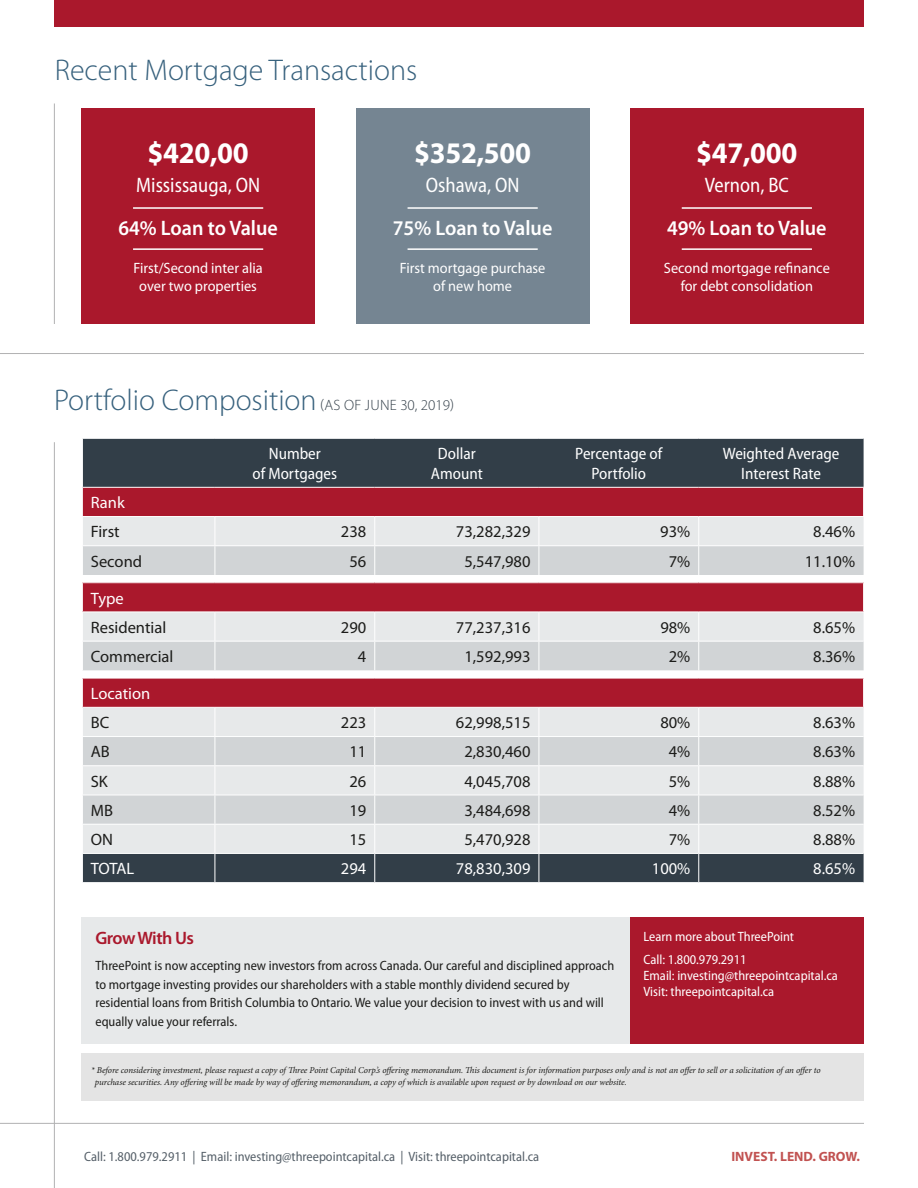
<style>
.page{position:relative;width:918px;height:1188px;background:#fff}
.page>*{position:absolute;margin:0;border:0;box-sizing:border-box;transform-origin:0 0}
.t1{font:300 30px "Myriad Pro";color:#37617d}
.t2{font:700 30px "Myriad Pro";letter-spacing:-.01em;color:#fff;scale:.96 1}
.t3{font:600 21px "Myriad Pro";color:#fff;scale:.96 1}
.t4{font:semi-condensed 21px "Myriad Pro";color:#fff;scale:.96 1}
.t5{font:600 18px "Myriad Pro";letter-spacing:-.04em;color:#aa182c}
.t6{font:16.5px "Myriad Pro";color:#1c1c1a}
.t7{font:semi-condensed 16.5px/19.8px "Myriad Pro";color:#fff;text-align:center}
.t8{font:16.5px "Myriad Pro";color:#fff}
.t9{font:15px/18px "Myriad Pro";color:#fff;text-align:center;scale:.96 1}
.t10{font:semi-condensed 13.5px/18.8px "Myriad Pro";color:#1c1c1a}
.t11{font:semi-condensed 13.5px/23px "Myriad Pro";color:#fff}
.t12{font:semi-condensed 13.5px "Myriad Pro";color:#566069}
.t13{font:700 13.5px "Myriad Pro";color:#c15251}
.t14{font:italic 9px/12px "Minion Pro";letter-spacing:-.01em;color:#1c1c1a}
.s1{font-size:15px;color:#323e48}
</style>
<div class="page">
<div style="left:54px;top:0;width:810px;height:27px;background:#aa182c"></div>
<hr style="left:54px;top:442px;width:1px;height:746px;background:#b1b1b2">
<hr style="left:54px;top:104px;width:1px;height:220px;background:#b1b1b2">
<hr style="left:0;top:1123px;width:864px;height:1px;background:#b1b1b2">
<hr style="left:0;top:353px;width:864px;height:1px;background:#b1b1b2">
<div style="left:81px;top:1053px;width:783px;height:48px;background:#e4e4e4"></div>
<div style="left:81px;top:108px;width:234px;height:216px;background:#aa182c"></div>
<hr style="left:133px;top:207px;width:130px;height:2px;background:#fff">
<hr style="left:133px;top:248px;width:130px;height:2px;background:#fff">
<div style="left:356px;top:108px;width:234px;height:216px;background:#758592"></div>
<hr style="left:408px;top:207px;width:130px;height:2px;background:#fff">
<hr style="left:408px;top:248px;width:130px;height:2px;background:#fff">
<div style="left:630px;top:108px;width:234px;height:216px;background:#aa182c"></div>
<hr style="left:682px;top:207px;width:130px;height:2px;background:#fff">
<hr style="left:682px;top:248px;width:130px;height:2px;background:#fff">
<div style="left:82px;top:917px;width:548px;height:126px;background:#e7e9ea"></div>
<div style="left:630px;top:917px;width:234px;height:126px;background:#aa182c"></div>
<svg style="left:82px;top:438px;width:782px;height:137px;background:#967e86"></svg>
<hr style="left:82px;top:438px;width:133px;height:1px;background:#fff">
<hr style="left:82px;top:439px;width:1px;height:48px;background:#fff">
<hr style="left:82px;top:487px;width:133px;height:1px;background:#fff">
<hr style="left:82px;top:516px;width:133px;height:1px;background:#fff">
<svg style="left:82px;top:583px;width:782px;height:87px;background:#cc9fa6"></svg>
<hr style="left:82px;top:612px;width:133px;height:1px;background:#fff">
<svg style="left:82px;top:679px;width:782px;height:203px;background:#c0afb4"></svg>
<hr style="left:82px;top:707px;width:133px;height:1px;background:#fff">
<hr style="left:82px;top:765px;width:133px;height:1px;background:#fff">
<hr style="left:82px;top:824px;width:133px;height:1px;background:#fff">
<h1 class="t1" style="left:55px;top:53px;width:364px">Recent Mortgage Transactions</h1>
<h1 class="t2" style="left:147px;top:136px;width:107px">$420,00</h1>
<h2 class="t4" style="left:136px;top:174px;width:131px">Mississauga, ON</h2>
<h2 class="t3" style="left:118px;top:216px;width:168px">64% Loan to Value</h2>
<h3 class="t9" style="left:134px;top:260px;width:136px">First/Second inter alia over two properties</h3>
<h1 class="t2" style="left:414px;top:136px;width:123px">$352,500</h1>
<h2 class="t4" style="left:426px;top:174px;width:99px">Oshawa, ON</h2>
<h2 class="t3" style="left:393px;top:216px;width:168px">75% Loan to Value</h2>
<h3 class="t9" style="left:400px;top:260px;width:153px">First mortgage purchase of new home</h3>
<h1 class="t1" style="left:54px;top:384px;width:402px">Portfolio Composition <span class="s1">(AS OF JUNE 30, 2019)</span></h1>
<h1 class="t2" style="left:696px;top:136px;width:107px">$47,000</h1>
<h2 class="t4" style="left:705px;top:174px;width:89px">Vernon, BC</h2>
<h2 class="t3" style="left:667px;top:216px;width:168px">49% Loan to Value</h2>
<h3 class="t9" style="left:664px;top:260px;width:174px">Second mortgage refinance for debt consolidation</h3>
<h3 class="t7" style="left:252px;top:444px;width:86px">Number<br>of Mortgages</h3>
<h3 class="t7" style="left:431px;top:444px;width:53px">Dollar<br>Amount</h3>
<h3 class="t7" style="left:575px;top:444px;width:89px">Percentage of<br>Portfolio</h3>
<h3 class="t7" style="left:723px;top:444px;width:118px">Weighted Average<br>Interest Rate</h3>
<h3 class="t8" style="left:91px;top:494px;width:35px">Rank</h3>
<h3 class="t6" style="left:91px;top:523px;width:30px">First</h3>
<h3 class="t6" style="left:341px;top:523px;width:27px">238</h3>
<h3 class="t6" style="left:456px;top:523px;width:76px">73,282,329</h3>
<h3 class="t6" style="left:660px;top:523px;width:31px">93%</h3>
<h3 class="t6" style="left:813px;top:523px;width:43px">8.46%</h3>
<h3 class="t6" style="left:91px;top:552px;width:53px">Second</h3>
<h3 class="t6" style="left:349px;top:552px;width:18px">56</h3>
<h3 class="t6" style="left:464px;top:552px;width:68px">5,547,980</h3>
<h3 class="t6" style="left:669px;top:552px;width:23px">7%</h3>
<h3 class="t6" style="left:805px;top:552px;width:52px">11.10%</h3>
<h3 class="t8" style="left:91px;top:589px;width:34px">Type</h3>
<h3 class="t6" style="left:91px;top:618px;width:77px">Residential</h3>
<h3 class="t6" style="left:341px;top:618px;width:27px">290</h3>
<h3 class="t6" style="left:456px;top:618px;width:76px">77,237,316</h3>
<h3 class="t6" style="left:660px;top:618px;width:31px">98%</h3>
<h3 class="t6" style="left:813px;top:618px;width:43px">8.65%</h3>
<h3 class="t6" style="left:91px;top:647px;width:84px">Commercial</h3>
<h3 class="t6" style="left:358px;top:647px;width:10px">4</h3>
<h3 class="t6" style="left:464px;top:647px;width:68px">1,592,993</h3>
<h3 class="t6" style="left:669px;top:647px;width:23px">2%</h3>
<h3 class="t6" style="left:813px;top:647px;width:43px">8.36%</h3>
<h3 class="t8" style="left:91px;top:684px;width:61px">Location</h3>
<h3 class="t6" style="left:91px;top:714px;width:20px">BC</h3>
<h3 class="t6" style="left:341px;top:714px;width:27px">223</h3>
<h3 class="t6" style="left:456px;top:714px;width:76px">62,998,515</h3>
<h3 class="t6" style="left:660px;top:714px;width:31px">80%</h3>
<h3 class="t6" style="left:813px;top:714px;width:43px">8.63%</h3>
<h3 class="t6" style="left:91px;top:743px;width:21px">AB</h3>
<h3 class="t6" style="left:349px;top:743px;width:18px">11</h3>
<h3 class="t6" style="left:464px;top:743px;width:68px">2,830,460</h3>
<h3 class="t6" style="left:669px;top:743px;width:23px">4%</h3>
<h3 class="t6" style="left:813px;top:743px;width:43px">8.63%</h3>
<h3 class="t6" style="left:91px;top:772px;width:19px">SK</h3>
<h3 class="t6" style="left:349px;top:772px;width:18px">26</h3>
<h3 class="t6" style="left:464px;top:772px;width:68px">4,045,708</h3>
<h3 class="t6" style="left:669px;top:772px;width:23px">5%</h3>
<h3 class="t6" style="left:813px;top:772px;width:43px">8.88%</h3>
<h3 class="t6" style="left:91px;top:801px;width:24px">MB</h3>
<h3 class="t6" style="left:349px;top:801px;width:18px">19</h3>
<h3 class="t6" style="left:464px;top:801px;width:68px">3,484,698</h3>
<h3 class="t6" style="left:669px;top:801px;width:23px">4%</h3>
<h3 class="t6" style="left:813px;top:801px;width:43px">8.52%</h3>
<h3 class="t6" style="left:91px;top:830px;width:24px">ON</h3>
<h3 class="t6" style="left:349px;top:830px;width:18px">15</h3>
<h3 class="t6" style="left:464px;top:830px;width:68px">5,470,928</h3>
<h3 class="t6" style="left:669px;top:830px;width:23px">7%</h3>
<h3 class="t6" style="left:813px;top:830px;width:43px">8.88%</h3>
<h3 class="t8" style="left:91px;top:860px;width:45px">TOTAL</h3>
<h3 class="t8" style="left:341px;top:860px;width:27px">294</h3>
<h3 class="t8" style="left:456px;top:860px;width:76px">78,830,309</h3>
<h3 class="t8" style="left:652px;top:860px;width:40px">100%</h3>
<h3 class="t8" style="left:813px;top:860px;width:43px">8.65%</h3>
<h3 class="t5" style="left:95px;top:928px;width:100px">Grow With Us</h3>
<p class="t10" style="left:95px;top:956px;width:520px">ThreePoint is now accepting new investors from across Canada. Our careful and disciplined approach to mortgage investing provides our shareholders with a stable monthly dividend secured by residential loans from British Columbia to Ontario. We value your decision to invest with us and will equally value your referrals.</p>
<h3 class="t11" style="left:644px;top:925px;width:152px">Learn more about ThreePoint<br>Call: 1.800.979.2911</h3>
<h3 class="t11" style="left:644px;top:968px;width:196px;line-height:16.2px">Email: investing@threepointcapital.ca<br>Visit: threepointcapital.ca</h3>
<p class="t14" style="left:95px;top:1065px;width:727px;text-indent:-4px">* Before considering investment, please request a copy of Three Point Capital Corp.’s offering memorandum. This document is for information purposes only and is not an offer to sell or a solicitation of an offer to purchase securities. Any offering will be made by way of offering memorandum, a copy of which is available upon request or by download on our website.</p>
<h3 class="t12" style="left:84px;top:1149px;width:457px">Call: 1.800.979.2911 | Email: investing@threepointcapital.ca | Visit: threepointcapital.ca</h3>
<h3 class="t13" style="left:731px;top:1149px;width:130px">INVEST. LEND. GROW.</h3>
</div>
